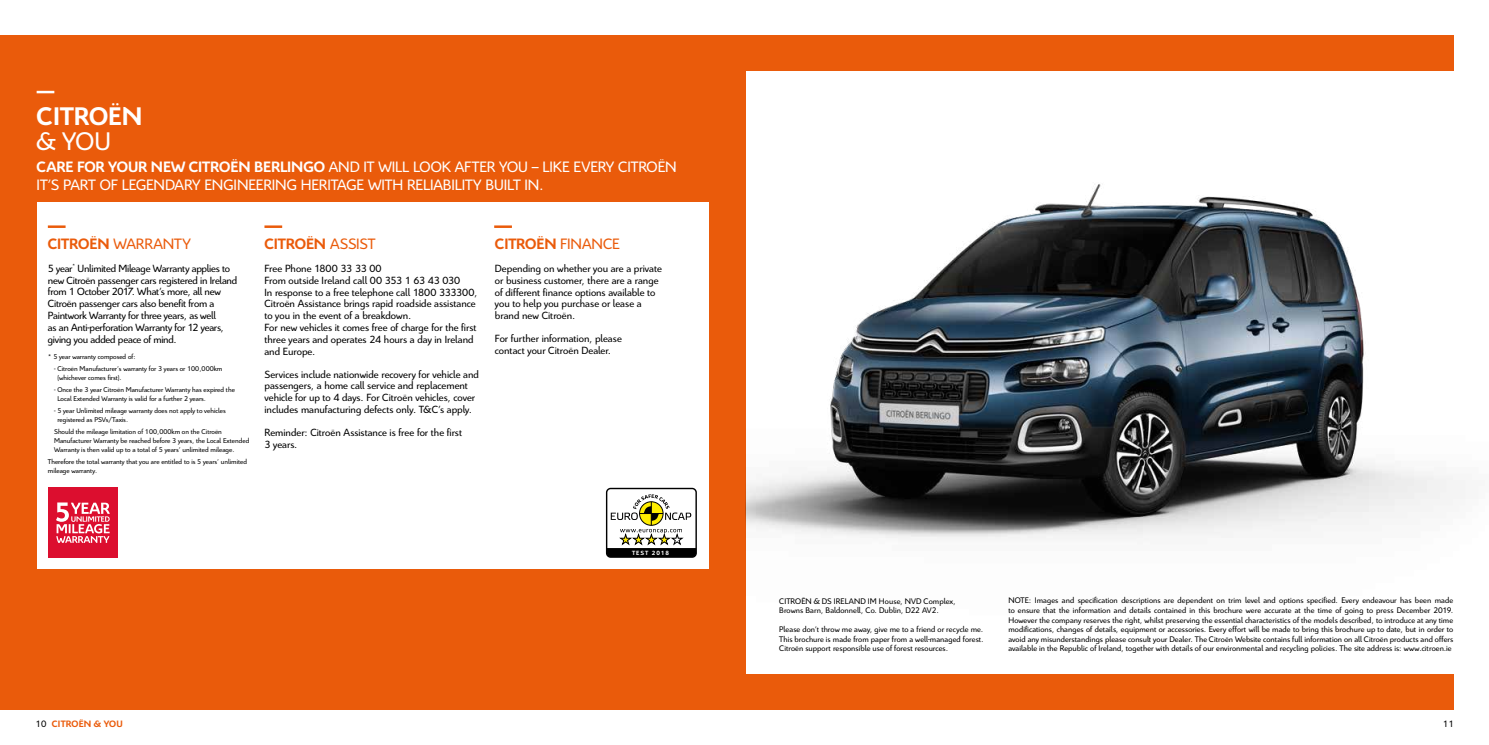
<style>
.page{position:relative;width:1489px;height:745px;background:#fff}
.page>*{position:absolute;margin:0;border:0;box-sizing:border-box;transform-origin:0 0}
.t1{font:700 27.5px "Citroen";color:#fff}
.t2{font:27.5px "Citroen";color:#fff}
.t3{font:16.25px/17.5px "Citroen";letter-spacing:-.005em;color:#fff}
.t4{font:700 16.25px "Citroen";letter-spacing:-.005em;color:#ea5b0b}
.t5{font:16.25px "Citroen";letter-spacing:-.005em;color:#ea5b0b}
.t6{font:11.25px/11.9px "Citroen";letter-spacing:-.005em;color:#000}
.t7{font:700 10px "Citroen";letter-spacing:.02em;color:#ea5b0b}
.t8{font:10px "Citroen";color:#000}
.t9{font:8.75px/9.5px "Citroen";letter-spacing:.01em;color:#000;text-align:justify}
.t10{font:7.5px/8.8px "Citroen";color:#000}
.t11{font:700 6.5px "Citroen";letter-spacing:.15em;color:#fff}
.s1{font-weight:700}
.s2{font-weight:400}
.s3{font-weight:400;color:#000}
</style>
<div class="page">
<div style="left:0;top:61px;width:745px;height:625px;background:#ea5b0b"></div>
<div style="left:0;top:35px;width:1452px;height:36px;background:#ea5b0b"></div>
<div style="left:0;top:673px;width:1452px;height:35px;background:#ea5b0b"></div>
<div style="left:37px;top:202px;width:671px;height:366px;background:#fff"></div>
<div style="left:48px;top:487px;width:70px;height:70px;background:#dc0e2f"></div>
<svg style="left:56px;top:502px;width:54px;height:40px"></svg>
<hr style="left:48px;top:225px;width:18px;height:3px;background:#ea5b0b">
<hr style="left:264px;top:225px;width:18px;height:3px;background:#ea5b0b">
<hr style="left:494px;top:225px;width:18px;height:3px;background:#ea5b0b">
<svg style="left:37px;top:91px;width:17px;height:2px"></svg>
<div style="left:606px;top:488px;width:90px;height:68px;background:linear-gradient(to right,#fff,#fcfcfc);border-radius:4px"></div>
<div style="left:606px;top:487px;width:91px;height:70px;border:1px solid #000;border-radius:4px"></div>
<svg style="left:606px;top:494px;width:90px;height:62px"></svg>
<img style="left:745px;top:66px;width:720px;height:581px">
<h1 class="t1" style="left:37px;top:99px;width:107px">CITROËN</h1>
<h1 class="t2" style="left:37px;top:125px;width:76px">&amp; YOU</h1>
<h2 class="t3" style="left:37px;top:158px;width:641px"><span class="s1">CARE FOR YOUR NEW CITROËN BERLINGO</span> AND IT WILL LOOK AFTER YOU – LIKE EVERY CITROËN<br>IT’S PART OF LEGENDARY ENGINEERING HERITAGE WITH RELIABILITY BUILT IN.</h2>
<h2 class="t5" style="left:48px;top:234px;width:144px"><span class="s1">CITROËN</span> WARRANTY</h2>
<p class="t6" style="left:48px;top:262px;width:191px">5 year<sup>*</sup> Unlimited Mileage Warranty applies to new Citroën passenger cars registered in Ireland from 1 October 2017. What’s more, all new Citroën passenger cars also benefit from a Paintwork Warranty for three years, as well<br>as an Anti-perforation Warranty for 12 years, giving you added peace of mind.</p>
<p class="t10" style="left:48px;top:352px;width:89px">* 5 year warranty composed of:</p>
<p class="t10" style="left:57px;top:364px;width:166px;text-indent:-3px">- Citroën Manufacturer’s warranty for 3 years or 100,000km (whichever comes first).</p>
<p class="t10" style="left:57px;top:385px;width:179px;text-indent:-3px">- Once the 3 year Citroën Manufacturer Warranty has expired the<br>Local Extended Warranty is valid for a further 2 years.</p>
<p class="t10" style="left:57px;top:406px;width:170px;text-indent:-3px">- 5 year Unlimited mileage warranty does not apply to vehicles registered as PSVs/Taxis.</p>
<p class="t10" style="left:54px;top:427px;width:197px">Should the mileage limitation of 100,000km on the Citroën<br>Manufacturer Warranty be reached before 3 years, the Local Extended<br>Warranty is then valid up to a total of 5 years’ unlimited mileage.</p>
<p class="t10" style="left:48px;top:457px;width:201px">Therefore the total warranty that you are entitled to is 5 years’ unlimited mileage warranty.</p>
<h2 class="t4" style="left:264px;top:234px;width:113px">CITROËN <span class="s2">ASSIST</span></h2>
<p class="t6" style="left:264px;top:262px;width:214px">Free Phone 1800 33 33 00<br>From outside Ireland call 00 353 1 63 43 030<br>In response to a free telephone call 1800 333300, Citroën Assistance brings rapid roadside assistance to you in the event of a breakdown.<br>For new vehicles it comes free of charge for the first three years and operates 24 hours a day in Ireland and Europe.</p>
<p class="t6" style="left:264px;top:368px;width:216px">Services include nationwide recovery for vehicle and passengers, a home call service and replacement vehicle for up to 4 days. For Citroën vehicles, cover includes manufacturing defects only. T&amp;C’s apply.</p>
<p class="t6" style="left:264px;top:426px;width:199px">Reminder: Citroën Assistance is free for the first<br>3 years.</p>
<h2 class="t4" style="left:495px;top:234px;width:126px">CITROËN <span class="s2">FINANCE</span></h2>
<p class="t6" style="left:495px;top:262px;width:168px">Depending on whether you are a private or business customer, there are a range of different finance options available to you to help you purchase or lease a brand new Citroën.</p>
<p class="t6" style="left:495px;top:332px;width:128px">For further information, please contact your Citroën Dealer.</p>
<p class="t11" style="left:632px;top:548px;width:39px">TEST 2018</p>
<p class="t9" style="left:779px;top:595px;width:178px">CITROËN &amp; DS IRELAND IM House, NVD Complex,<br>Browns Barn, Baldonnell, Co. Dublin, D22 AV2.</p>
<p class="t9" style="left:779px;top:624px;width:206px">Please don’t throw me away, give me to a friend or recycle me.<br>This brochure is made from paper from a well-managed forest.<br>Citroën support responsible use of forest resources.</p>
<p class="t9" style="left:1008px;top:595px;width:446px">NOTE: Images and specification descriptions are dependent on trim level and options specified. Every endeavour has been made to ensure that the information and details contained in this brochure were accurate at the time of going to press December 2019.<br>However the company reserves the right, whilst preserving the essential characteristics of the models described, to introduce at any time modifications, changes of details, equipment or accessories. Every effort will be made to bring this brochure up to date, but in order to avoid any misunderstandings please consult your Dealer. The Citroën Website contains full information on all Citroën products and offers available in the Republic of Ireland, together with details of our environmental and recycling policies. The site address is: www.citroen.ie</p>
<p class="t7" style="left:35px;top:717px;width:89px"><span class="s3">10</span> CITROËN &amp; YOU</p>
<p class="t8" style="left:1442px;top:717px;width:12px">11</p>
</div>
